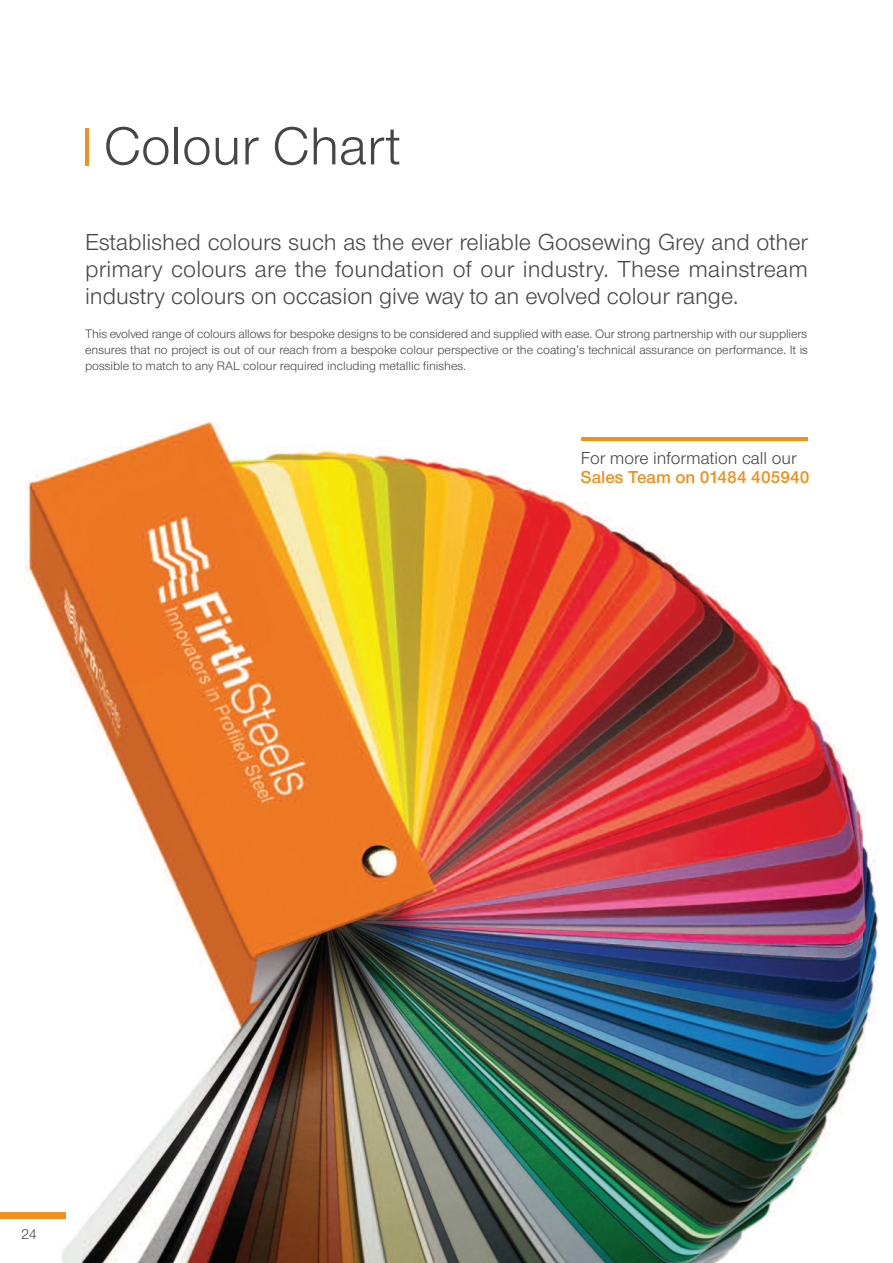
<style>
.page{position:relative;width:893px;height:1263px;background:#fff}
.page>*{position:absolute;margin:0;border:0;box-sizing:border-box;transform-origin:0 0}
.t1{font:55.35px "Nimbus Sans Novus T";color:#454647}
.t2{font:24px/27px "Nimbus Sans Novus T";color:#454647;text-align:justify}
.t3{font:18px "Nimbus Sans Novus T";color:#454647}
.t4{font:600 18px "Nimbus Sans Novus T";color:#f0901d}
.t5{font:15px "Nimbus Sans Novus T";color:#454647}
.t6{font:12.75px/15.8px "Nimbus Sans Novus T";color:#454647;text-align:justify}
</style>
<div class="page">
<img style="left:2px;top:421px;width:876px;height:842px">
<hr style="left:85px;top:128px;width:3px;height:38px;background:#f0901d">
<hr style="left:581px;top:437px;width:226px;height:4px;background:#f0901d">
<div style="left:0;top:1212px;width:66px;height:6px;background:#f0901d"></div>
<h1 class="t1" style="left:104px;top:113px;width:299px">Colour Chart</h1>
<h2 class="t2" style="left:85px;top:228px;width:724px">Established colours such as the ever reliable Goosewing Grey and other primary colours are the foundation of our industry. These mainstream industry colours on occasion give way to an evolved colour range.</h2>
<p class="t6" style="left:85px;top:326px;width:724px">This evolved range of colours allows for bespoke designs to be considered and supplied with ease. Our strong partnership with our suppliers ensures that no project is out of our reach from a bespoke colour perspective or the coating’s technical assurance on performance. It is possible to match to any RAL colour required including metallic finishes.</p>
<h3 class="t3" style="left:581px;top:447px;width:217px">For more information call our</h3>
<h3 class="t4" style="left:581px;top:467px;width:230px">Sales Team on 01484 405940</h3>
<p class="t5" style="left:21px;top:1225px;width:17px">24</p>
</div>
